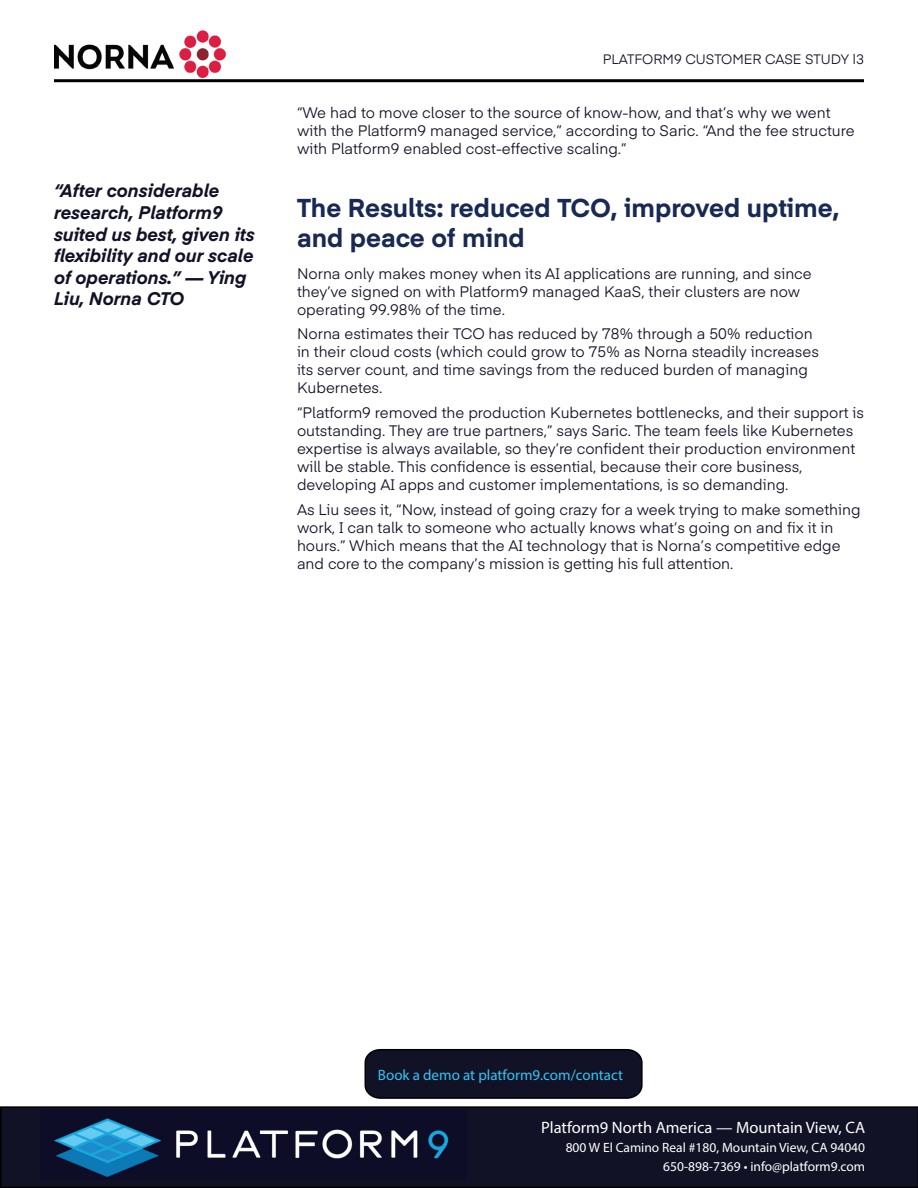
<style>
.page{position:relative;width:918px;height:1188px;background:#fff}
.page>*{position:absolute;margin:0;border:0;box-sizing:border-box;transform-origin:0 0}
.t1{font:700 25.5px/30.6px "Eina 04";color:#182a54}
.t2{font:italic 700 18px/21.6px "Eina 04";color:#121227}
.t3{font:16.5px "Myriad Pro";color:#fff}
.t4{font:15px/18px "Eina 04";color:#121227}
.t5{font:15px "Myriad Pro";color:#32c5f4}
.t6{font:13.5px/18.9px "Myriad Pro";color:#fff;text-align:right}
.t7{font:13.5px "Eina 04";color:#121227}
</style>
<div class="page">
<hr style="left:54px;top:79px;width:810px;height:3px;background:#000">
<svg style="left:0;top:1106px;width:918px;height:82px;background:#121226"></svg>
<img style="left:40px;top:1110px;width:427px;height:70px">
<svg style="left:364px;top:1048px;width:279px;height:51px;background:#1a1a2d"></svg>
<img style="left:54px;top:31px;width:172px;height:46px">
<p class="t2" style="left:54px;top:179px;width:202px">“After considerable research, Platform9 suited us best, given its flexibility and our scale of operations.” — Ying<br>Liu, Norna CTO</p>
<p class="t7" style="left:603px;top:49px;width:263px">PLATFORM9 CUSTOMER CASE STUDY |3</p>
<p class="t4" style="left:297px;top:103px;width:559px">“We had to move closer to the source of know-how, and that’s why we went with the Platform9 managed service,” according to Saric. “And the fee structure with Platform9 enabled cost-effective scaling.”</p>
<h1 class="t1" style="left:297px;top:191px;width:544px">The Results: reduced TCO, improved uptime, and peace of mind</h1>
<p class="t4" style="left:297px;top:263px;width:516px">Norna only makes money when its AI applications are running, and since they’ve signed on with Platform9 managed KaaS, their clusters are now operating 99.98% of the time.</p>
<p class="t4" style="left:297px;top:324px;width:523px">Norna estimates their TCO has reduced by 78% through a 50% reduction in their cloud costs (which could grow to 75% as Norna steadily increases its server count, and time savings from the reduced burden of managing Kubernetes.</p>
<p class="t4" style="left:297px;top:403px;width:569px">“Platform9 removed the production Kubernetes bottlenecks, and their support is outstanding. They are true partners,” says Saric. The team feels like Kubernetes expertise is always available, so they’re confident their production environment will be stable. This confidence is essential, because their core business, developing AI apps and customer implementations, is so demanding.</p>
<p class="t4" style="left:297px;top:500px;width:565px">As Liu sees it, “Now, instead of going crazy for a week trying to make something work, I can talk to someone who actually knows what’s going on and fix it in hours.” Which means that the AI technology that is Norna’s competitive edge and core to the company’s mission is getting his full attention.</p>
<p class="t5" style="left:378px;top:1066px;width:247px">Book a demo at platform9.com/contact</p>
<p class="t3" style="left:541px;top:1117px;width:326px">Platform9 North America — Mountain View, CA</p>
<p class="t6" style="left:566px;top:1138px;width:301px">800 W El Camino Real #180, Mountain View, CA 94040<br>650-898-7369 • info@platform9.com</p>
</div>
